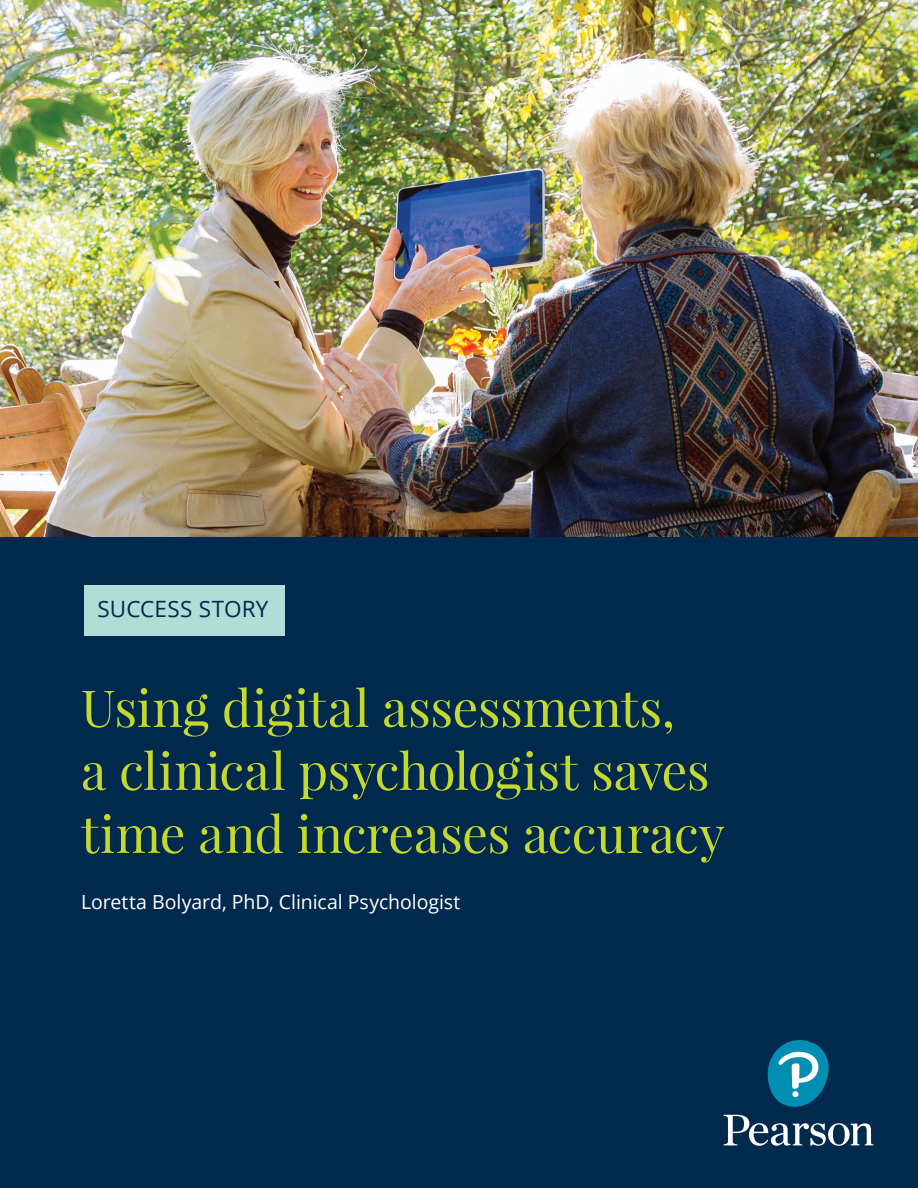
<style>
.page{position:relative;width:918px;height:1188px;background:#fff}
.page>*{position:absolute;margin:0;border:0;box-sizing:border-box;transform-origin:0 0}
.Cover_-_Headline{font:51px/63px "Playfair Display";letter-spacing:-.01em;color:#c4d82d}
.Cover_-_Banner{font:22.5px "Open Sans";letter-spacing:.005em;color:#00294e}
.Cover_-_Headline_Loc{font:19.5px "Open Sans";letter-spacing:-.005em;color:#fff}
</style>
<div class="page">
<img style="left:0;top:0;width:918px;height:538px">
<div style="left:0;top:538px;width:918px;height:650px;background:#00294e"></div>
<svg style="left:723px;top:1040px;width:151px;height:106px"></svg>
<div style="left:84px;top:585px;width:201px;height:51px;background:#b0ded6"></div>
<p class="Cover_-_Banner" style="left:98px;top:594px;width:172px">SUCCESS STORY</p>
<p class="Cover_-_Headline" style="left:81px;top:676px;width:645px">Using digital assessments,<br>a clinical psychologist saves time and increases accuracy</p>
<p class="Cover_-_Headline_Loc" style="left:81px;top:888px;width:381px">Loretta Bolyard, PhD, Clinical Psychologist</p>
</div>
